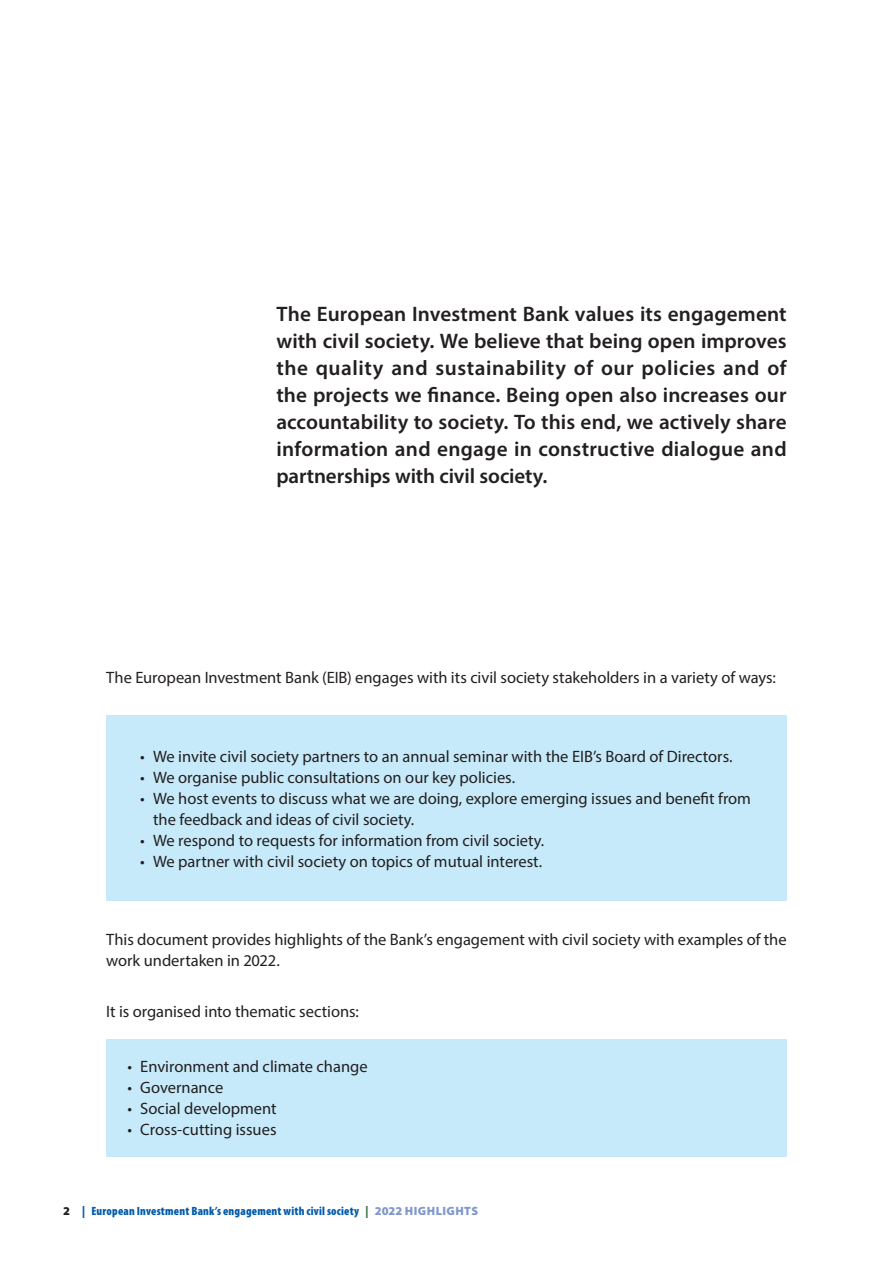
<style>
.page{position:relative;width:893px;height:1263px;background:#fff}
.page>*{position:absolute;margin:0;border:0;box-sizing:border-box;transform-origin:0 0}
.t1{font:600 21px/27px "Myriad Pro";color:#231f20;text-align:justify}
.t2{font:16.5px/21px "Myriad Pro";color:#231f20}
.t3{font:900 condensed 12px "Myriad Pro";letter-spacing:.02em;color:#015bab}
.s1{font-stretch:normal;color:#231f20}
.s2{font-stretch:normal}
.s3{font-stretch:normal;color:#3a7840}
.s4{font-stretch:normal;color:#8198cd}
</style>
<div class="page">
<div style="left:106px;top:715px;width:681px;height:186px;background:#c6eafa"></div>
<div style="left:106px;top:1039px;width:681px;height:118px;background:#c6eafa"></div>
<p class="t1" style="left:276px;top:300px;width:512px">The European Investment Bank values its engagement with civil society. We believe that being open improves the quality and sustainability of our policies and of the projects we finance. Being open also increases our accountability to society. To this end, we actively share information and engage in constructive dialogue and partnerships with civil society.</p>
<p class="t2" style="left:106px;top:666px;width:671px">The European Investment Bank (EIB) engages with its civil society stakeholders in a variety of ways:</p>
<p class="t2" style="left:140px;top:745px;width:594px">• We invite civil society partners to an annual seminar with the EIB’s Board of Directors.</p>
<p class="t2" style="left:140px;top:766px;width:376px">• We organise public consultations on our key policies.</p>
<p class="t2" style="left:153px;top:787px;width:599px;text-indent:-13px">• We host events to discuss what we are doing, explore emerging issues and benefit from the feedback and ideas of civil society.</p>
<p class="t2" style="left:140px;top:829px;width:405px">• We respond to requests for information from civil society.</p>
<p class="t2" style="left:140px;top:850px;width:403px">• We partner with civil society on topics of mutual interest.</p>
<p class="t2" style="left:106px;top:929px;width:682px">This document provides highlights of the Bank’s engagement with civil society with examples of the work undertaken in 2022.</p>
<p class="t2" style="left:106px;top:1001px;width:254px">It is organised into thematic sections:</p>
<p class="t2" style="left:128px;top:1056px;width:242px">• Environment and climate change</p>
<p class="t2" style="left:128px;top:1077px;width:97px">• Governance</p>
<p class="t2" style="left:128px;top:1098px;width:151px">• Social development</p>
<p class="t2" style="left:128px;top:1119px;width:150px">• Cross-cutting issues</p>
<p class="t3" style="left:63px;top:1203px;width:417px"><span class="s1">2</span> <span class="s2">|</span> European Investment Bank’s engagement with civil society <span class="s3">|</span> <span class="s4">2022 HIGHLIGHTS</span></p>
</div>
